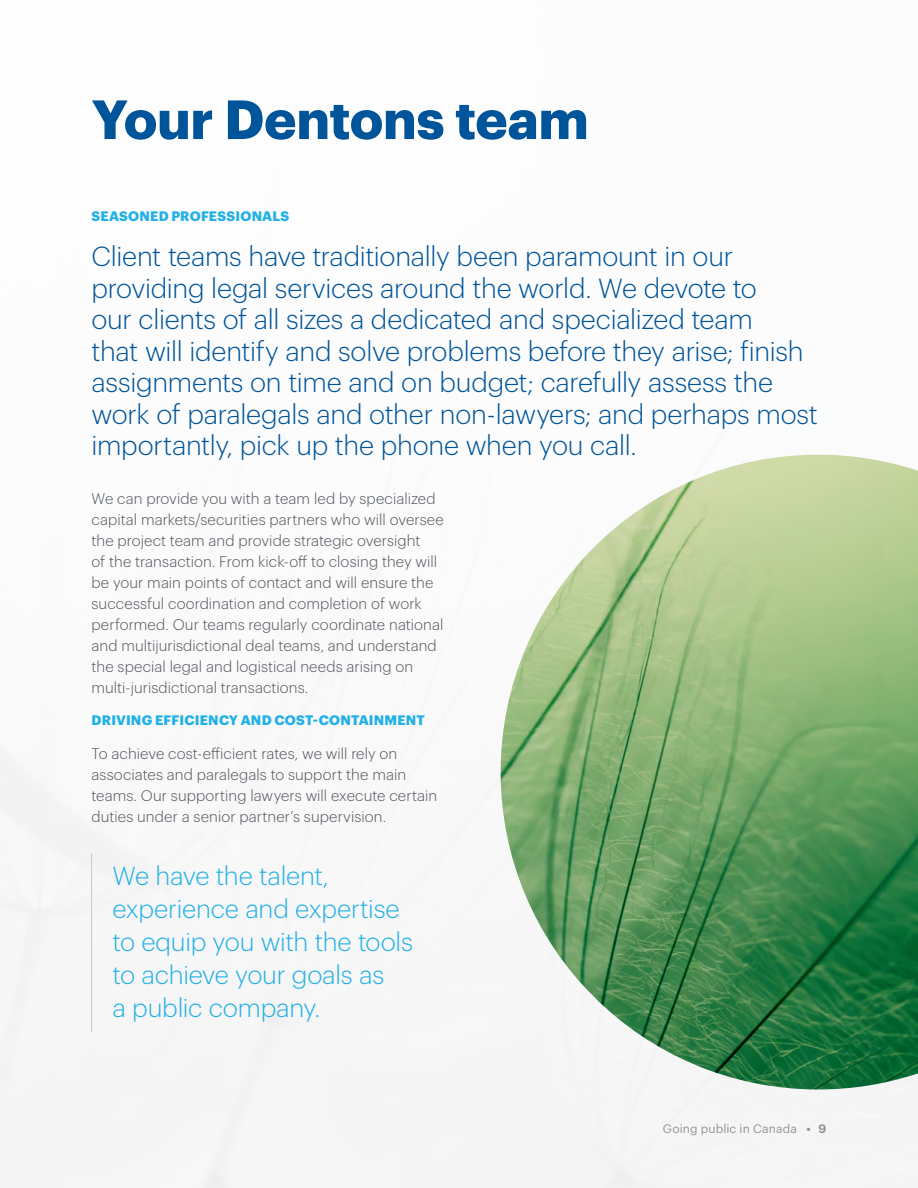
<style>
.page{position:relative;width:918px;height:1188px;background:#fff}
.page>*{position:absolute;margin:0;border:0;box-sizing:border-box;transform-origin:0 0}
.t1{font:700 54px "Dentons Sans";letter-spacing:-.005em;color:#005499}
.t2{font:300 27px/31.5px "Dentons Sans";letter-spacing:-.01em;color:#005499}
.t3{font:300 25.5px/33px "Dentons Sans";letter-spacing:-.01em;color:#23b0e6}
.t4{font:300 15px/21px "Dentons Sans";letter-spacing:.005em;color:#4e525a}
.t5{font:700 13.5px "Dentons Sans";letter-spacing:.015em;color:#23b0e6}
.t6{font:12px "Dentons Sans";letter-spacing:.01em;color:#939598}
.s1{font-weight:600}
</style>
<div class="page">
<img style="left:501px;top:455px;width:417px;height:634px">
<hr style="left:91px;top:853px;width:1px;height:179px;background:#c7c8ca">
<h1 class="t1" style="left:92px;top:78px;width:499px">Your Dentons team</h1>
<p class="t5" style="left:92px;top:206px;width:199px">SEASONED PROFESSIONALS</p>
<p class="t2" style="left:92px;top:239px;width:728px">Client teams have traditionally been paramount in our providing legal services around the world. We devote to<br>our clients of all sizes a dedicated and specialized team<br>that will identify and solve problems before they arise; finish assignments on time and on budget; carefully assess the work of paralegals and other non-lawyers; and perhaps most importantly, pick up the phone when you call.</p>
<p class="t4" style="left:92px;top:487px;width:354px">We can provide you with a team led by specialized capital markets/securities partners who will oversee the project team and provide strategic oversight<br>of the transaction. From kick-off to closing they will be your main points of contact and will ensure the successful coordination and completion of work performed. Our teams regularly coordinate national and multijurisdictional deal teams, and understand the special legal and logistical needs arising on multi-jurisdictional transactions.</p>
<p class="t5" style="left:92px;top:709px;width:335px">DRIVING EFFICIENCY AND COST-CONTAINMENT</p>
<p class="t4" style="left:92px;top:742px;width:347px">To achieve cost-efficient rates, we will rely on associates and paralegals to support the main teams. Our supporting lawyers will execute certain duties under a senior partner’s supervision.</p>
<h3 class="t3" style="left:112px;top:857px;width:302px">We have the talent, experience and expertise to equip you with the tools to achieve your goals as<br>a public company.</h3>
<p class="t6" style="left:663px;top:1120px;width:165px">Going public in Canada <span class="s1">• 9</span></p>
</div>
